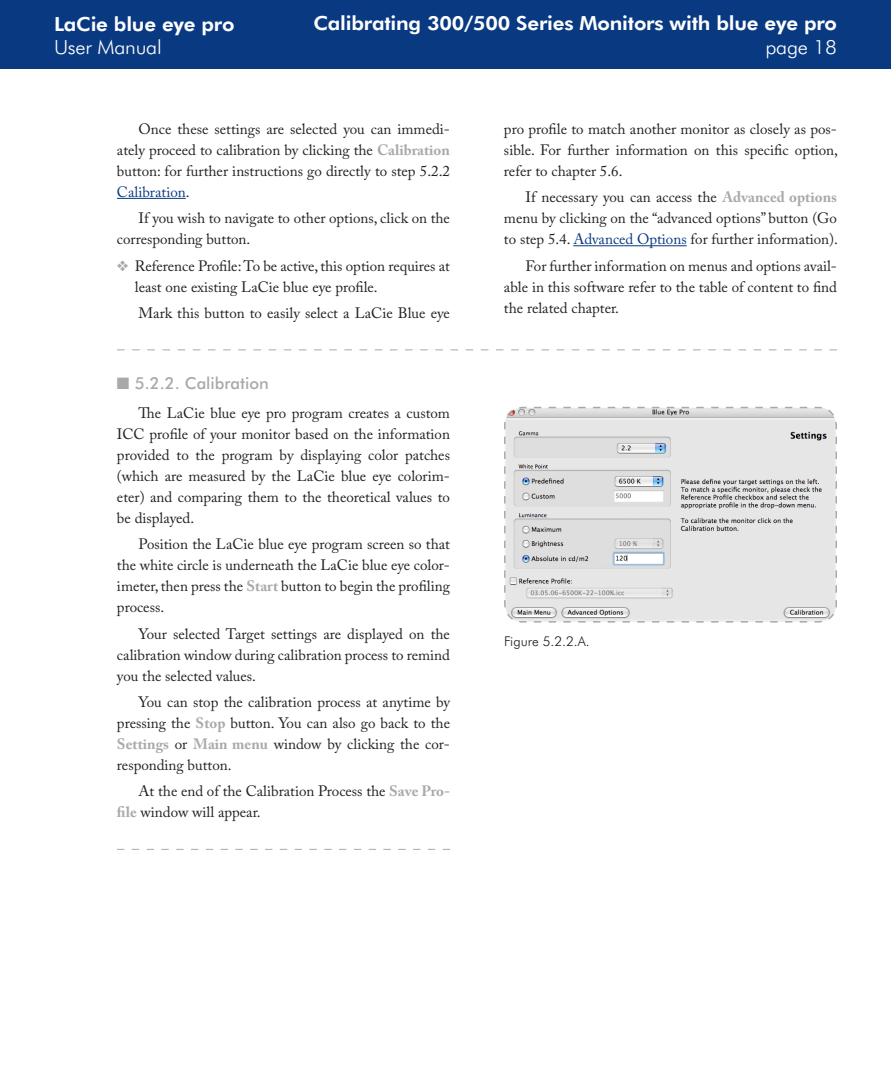
<style>
.page{position:relative;width:891px;height:1080px;background:#fff}
.page>*{position:absolute;margin:0;border:0;box-sizing:border-box;transform-origin:0 0}
.t1{font:800 19.5px "Futura BT";letter-spacing:-.01em;color:#fff;scale:1.05 1}
.t2{font:300 19.5px "Futura BT";letter-spacing:-.01em;color:#fff;scale:1.05 1}
._1_1_1_heading{font:500 16.5px "Futura BT";color:#a8a9ad}
.bullets{font:15px/21px "Adobe Caslon Pro";color:#231f20;text-align:justify}
.t3{font:300 13.5px "Futura BT";color:#231f20}
.s1{font-weight:700;color:#a8a9ad}
.s2{color:#083981}
.s3{color:#a8a9ad}
</style>
<div class="page">
<div style="left:0;top:0;width:891px;height:69px;background:#083981"></div>
<hr style="left:117px;top:198px;width:69px;height:1px;background:#083981">
<hr style="left:573px;top:245px;width:114px;height:1px;background:#083981">
<svg style="left:117px;top:349px;width:720px;height:1px"></svg>
<svg style="left:504px;top:406px;width:333px;height:217px"></svg>
<svg style="left:117px;top:849px;width:333px;height:1px"></svg>
<p class="t1" style="left:313px;top:12px;width:500px">Calibrating 300/500 Series Monitors with blue eye pro</p>
<h1 class="t1" style="left:54px;top:12px;width:173px">LaCie blue eye pro</h1>
<h1 class="t2" style="left:54px;top:35px;width:104px">User Manual</h1>
<h1 class="t2" style="left:765px;top:35px;width:70px">page 18</h1>
<p class="bullets" style="left:117px;top:118px;width:335px;text-indent:22px">Once these settings are selected you can immedi&shy;ately proceed to calibration by clicking the <span class="s1">Calibration </span>button: for further instructions go directly to step 5.2.2<br><span class="s2">Calibration</span>.</p>
<p class="bullets" style="left:117px;top:208px;width:335px;text-indent:22px">If you wish to navigate to other options, click on the corresponding button.</p>
<p class="bullets" style="left:135px;top:255px;width:317px;text-indent:-18px"><span class="s3">❖</span> Reference Profile: To be active, this option requires at least one existing LaCie blue eye profile.</p>
<p class="bullets" style="left:139px;top:302px;width:313px">Mark this button to easily select a LaCie Blue eye</p>
<p class="_1_1_1_heading" style="left:117px;top:373px;width:153px">■ 5.2.2. Calibration</p>
<p class="bullets" style="left:117px;top:402px;width:335px;text-indent:22px">The LaCie blue eye pro program creates a custom ICC profile of your monitor based on the information provided to the program by displaying color patches (which are measured by the LaCie blue eye colorim&shy;eter) and comparing them to the theoretical values to be displayed.</p>
<p class="bullets" style="left:117px;top:534px;width:335px;text-indent:22px">Position the LaCie blue eye program screen so that the white circle is underneath the LaCie blue eye color&shy;imeter, then press the <span class="s1">Start</span> button to begin the profiling process.</p>
<p class="bullets" style="left:117px;top:623px;width:335px;text-indent:22px">Your selected Target settings are displayed on the calibration window during calibration process to remind you the selected values.</p>
<p class="bullets" style="left:117px;top:691px;width:335px;text-indent:22px">You can stop the calibration process at anytime by pressing the <span class="s1">Stop</span> button. You can also go back to the <span class="s1">Settings</span> or <span class="s1">Main menu</span> window by clicking the cor&shy;responding button.</p>
<p class="bullets" style="left:117px;top:781px;width:335px;text-indent:22px">At the end of the Calibration Process the <span class="s1">Save Pro&shy;file</span> window will appear.</p>
<p class="bullets" style="left:504px;top:118px;width:336px">pro profile to match another monitor as closely as pos&shy;sible. For further information on this specific option, refer to chapter 5.6.</p>
<p class="bullets" style="left:504px;top:187px;width:336px;text-indent:22px">If necessary you can access the <span class="s1">Advanced options </span>menu by clicking on the “advanced options” button (Go to step 5.4. <span class="s2">Advanced Options</span> for further information).</p>
<p class="bullets" style="left:504px;top:255px;width:335px;text-indent:22px">For further information on menus and options avail&shy;able in this software refer to the table of content to find the related chapter.</p>
<p class="t3" style="left:504px;top:633px;width:87px">Figure 5.2.2.A.</p>
</div>
